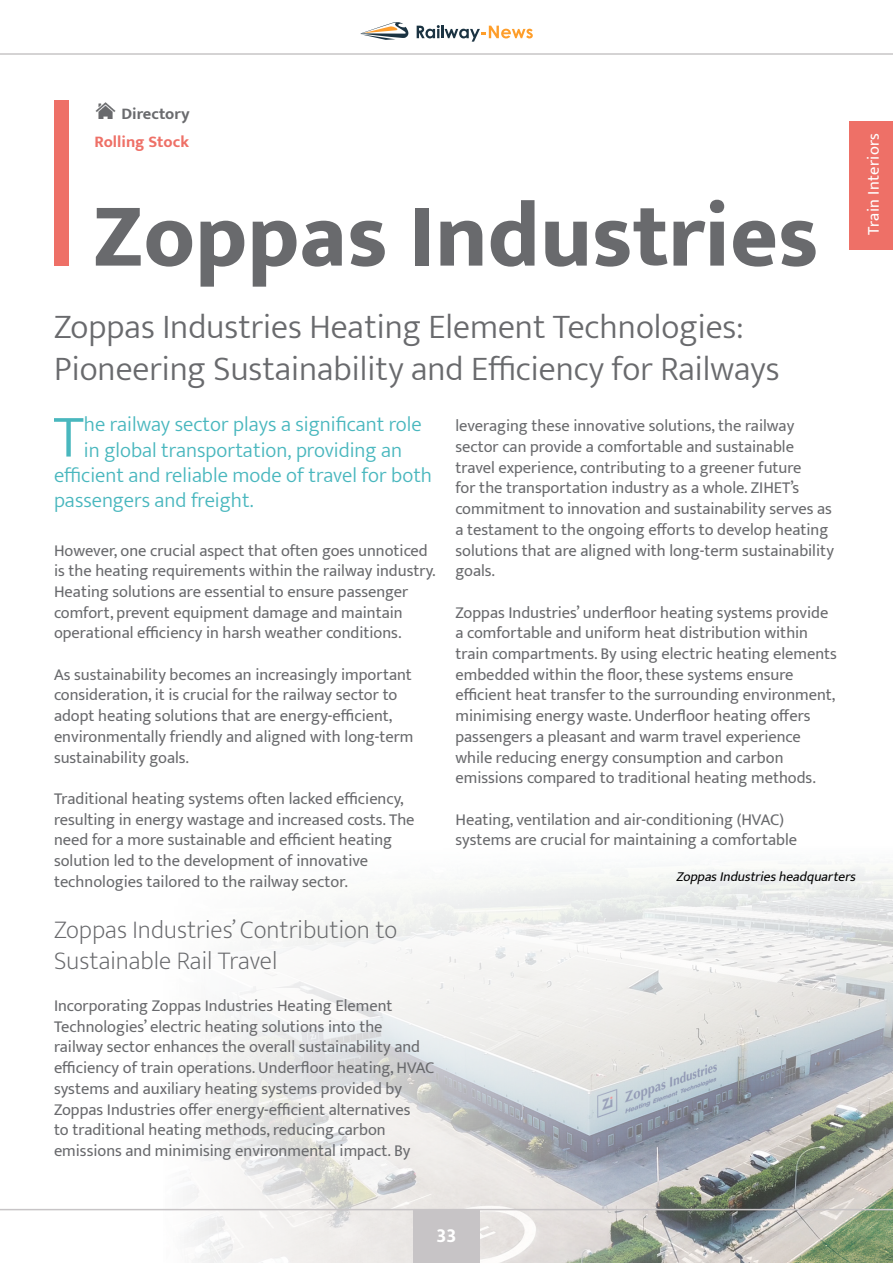
<style>
.page{position:relative;width:893px;height:1263px;background:#fff}
.page>*{position:absolute;margin:0;border:0;box-sizing:border-box;transform-origin:0 0}
.t1{font:800 91.5px "Mukta";color:#696a6d}
.t2{font:300 61.05px "Mukta";color:#49b7be}
.t3{font:300 34.5px/41.4px "Mukta";color:#696a6d}
.t4{font:200 25.5px/30.6px "Mukta";color:#696a6d}
.t5{font:300 21px "Mukta";color:#49b7be}
.t6{font:700 21px "Mukta Mahee";color:#fff}
.t7{font:16.5px/20.7px "Mukta";color:#696a6d}
.t8{font:16.5px "Mukta";letter-spacing:.02em;color:#fff}
.t9{font:700 16.5px "Mukta";color:#ee7067}
.t10{font:700 16.5px "Mukta";color:#6a6b6e}
.t11{font:italic 13.5px "Mukta";color:#000}
</style>
<div class="page">
<div style="left:54px;top:100px;width:14px;height:166px;background:#ee7067"></div>
<img style="left:163px;top:866px;width:730px;height:397px">
<img style="left:95px;top:102px;width:21px;height:17px">
<div style="left:849px;top:121px;width:44px;height:128px;background:#ee7067"></div>
<svg style="left:360px;top:22px;width:49px;height:18px"></svg>
<svg style="left:417px;top:25px;width:116px;height:17px"></svg>
<hr style="left:0;top:53px;width:893px;height:2px;background:#c7c5c6">
<div style="left:413px;top:1209px;width:67px;height:54px;background:#c7c4c6"></div>
<hr style="left:0;top:1209px;width:893px;height:1px;background:#c7c4c6">
<p class="t10" style="left:121px;top:103px;width:70px">Directory</p>
<p class="t9" style="left:95px;top:131px;width:96px">Rolling Stock</p>
<p class="t1" style="left:94px;top:180px;width:727px">Zoppas Industries</p>
<p class="t3" style="left:54px;top:306px;width:727px">Zoppas Industries Heating Element Technologies:<br>Pioneering Sustainability and Efficiency for Railways</p>
<p class="t2" style="left:53px;top:400px;width:32px">T</p>
<p class="t5" style="left:84px;top:412px;width:339px">he railway sector plays a significant role</p>
<p class="t7" style="left:455px;top:415px;width:380px">leveraging these innovative solutions, the railway sector can provide a comfortable and sustainable travel experience, contributing to a greener future<br>for the transportation industry as a whole. ZIHET’s commitment to innovation and sustainability serves as a testament to the ongoing efforts to develop heating solutions that are aligned with long-term sustainability goals.</p>
<p class="t7" style="left:455px;top:602px;width:383px">Zoppas Industries’ underfloor heating systems provide a comfortable and uniform heat distribution within train compartments. By using electric heating elements embedded within the floor, these systems ensure efficient heat transfer to the surrounding environment, minimising energy waste. Underfloor heating offers passengers a pleasant and warm travel experience while reducing energy consumption and carbon emissions compared to traditional heating methods.</p>
<p class="t7" style="left:455px;top:809px;width:343px">Heating, ventilation and air-conditioning (HVAC) systems are crucial for maintaining a comfortable</p>
<p class="t5" style="left:84px;top:437px;width:320px">in global transportation, providing an</p>
<p class="t5" style="left:54px;top:462px;width:380px">efficient and reliable mode of travel for both</p>
<p class="t5" style="left:54px;top:487px;width:201px">passengers and freight.</p>
<p class="t7" style="left:54px;top:539px;width:383px">However, one crucial aspect that often goes unnoticed is the heating requirements within the railway industry.<br>Heating solutions are essential to ensure passenger comfort, prevent equipment damage and maintain operational efficiency in harsh weather conditions.</p>
<p class="t7" style="left:54px;top:664px;width:361px">As sustainability becomes an increasingly important consideration, it is crucial for the railway sector to adopt heating solutions that are energy-efficient, environmentally friendly and aligned with long-term sustainability goals.</p>
<p class="t7" style="left:54px;top:788px;width:362px">Traditional heating systems often lacked efficiency, resulting in energy wastage and increased costs. The need for a more sustainable and efficient heating solution led to the development of innovative technologies tailored to the railway sector.</p>
<p class="t4" style="left:54px;top:915px;width:345px">Zoppas Industries’ Contribution to<br>Sustainable Rail Travel</p>
<p class="t7" style="left:54px;top:995px;width:382px">Incorporating Zoppas Industries Heating Element Technologies’ electric heating solutions into the railway sector enhances the overall sustainability and efficiency of train operations. Underfloor heating, HVAC systems and auxiliary heating systems provided by Zoppas Industries offer energy-efficient alternatives<br>to traditional heating methods, reducing carbon emissions and minimising environmental impact. By</p>
<p class="t11" style="left:676px;top:869px;width:185px">ZoppasIndustriesheadquarters</p>
<p class="t8" style="left:863px;top:235px;width:103px;rotate:-90deg">Train Interiors</p>
<p class="t6" style="left:437px;top:1222px;width:21px">33</p>
</div>
